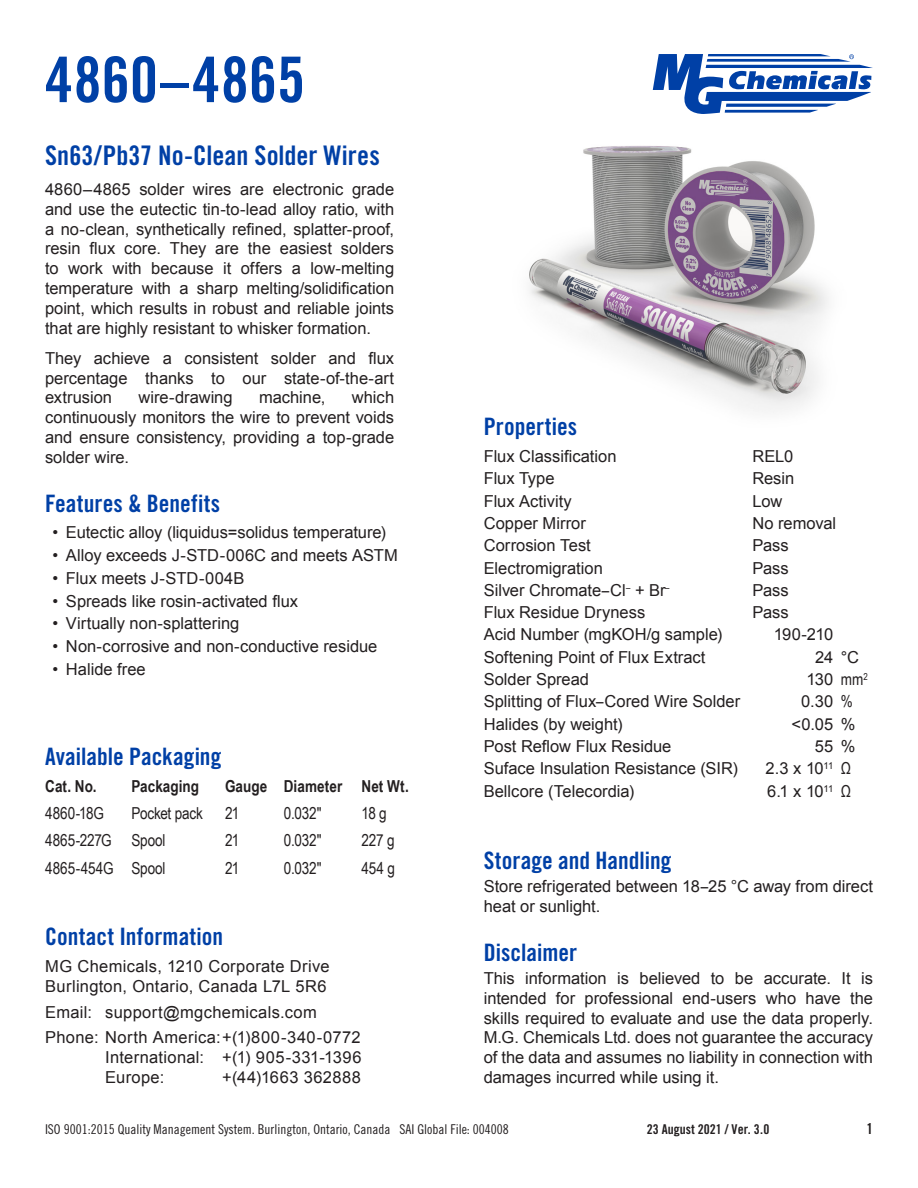
<style>
.page{position:relative;width:918px;height:1188px;background:#fff}
.page>*{position:absolute;margin:0;border:0;box-sizing:border-box;transform-origin:0 0}
.t1{font:63px "Trade Gothic Bold Cond Twenty";letter-spacing:.005em;color:#0040a6}
.Product_Name_Descrip{font:27px "Trade Gothic Bold Cond Twenty";color:#0040a6}
.H2_space_after{font:24px "Trade Gothic Bold Cond Twenty";color:#0040a6}
.Body_Text{font:16.5px/19.8px "Arial";color:#231f20;text-align:justify}
.Properties_List{font:16.5px "Arial";color:#231f20}
.Body_Text_1st_Paragr{font:16.5px/19.8px "Arial";color:#231f20;text-align:justify}
.Bullet_List_-_Featur{font:16.5px "Arial";color:#231f20}
.Contact_Information{font:16.5px "Arial";letter-spacing:.02em;color:#231f20}
.Table_Body_Text{font:16.5px "Arial Narrow";letter-spacing:-.01em;color:#231f20}
.Table_Heading{font:700 16.5px "Arial Narrow";letter-spacing:.005em;color:#231f20}
.t2{font:15px "Trade Gothic Bold Cond Twenty";color:#231f20}
.t3{font:13.5px "Trade Gothic LT Std Cn 18";color:#231f20}
.t4{font:13.5px "Trade Gothic Bold Cond Twenty";color:#231f20}
.s1{font-family:"Arial Narrow"}
</style>
<div class="page">
<svg style="left:653px;top:54px;width:220px;height:60px"></svg>
<img style="left:529px;top:146px;width:300px;height:267px">
<h1 class="t1" style="left:45px;top:41px;width:262px">4860<span class="s1">–</span>4865</h1>
<p class="Product_Name_Descrip" style="left:45px;top:139px;width:336px">Sn63/Pb37 No-Clean Solder Wires</p>
<p class="Body_Text" style="left:45px;top:179px;width:351px">4860–4865 solder wires are electronic grade and use the eutectic tin-to-lead alloy ratio, with a no-clean, synthetically refined, splatter-proof, resin flux core. They are the easiest solders to work with because it offers a low-melting temperature with a sharp melting/solidification point, which results in robust and reliable joints that are highly resistant to whisker formation.</p>
<p class="Body_Text" style="left:45px;top:348px;width:351px">They achieve a consistent solder and flux percentage thanks to our state-of-the-art extrusion</p>
<p class="Body_Text" style="left:45px;top:388px;width:351px;text-indent:307px">which continuously monitors the wire to prevent voids and ensure consistency, providing a top-grade solder wire.</p>
<p class="Body_Text" style="left:139px;top:388px;width:96px">wire-drawing</p>
<p class="Body_Text" style="left:259px;top:388px;width:68px">machine,</p>
<p class="H2_space_after" style="left:45px;top:488px;width:177px">Features &amp; Benefits</p>
<p class="Bullet_List_-_Featur" style="left:52px;top:522px;width:335px">• Eutectic alloy (liquidus=solidus temperature)</p>
<p class="Bullet_List_-_Featur" style="left:52px;top:544px;width:347px">• Alloy exceeds J-STD-006C and meets ASTM</p>
<p class="Bullet_List_-_Featur" style="left:52px;top:567px;width:193px">• Flux meets J-STD-004B</p>
<p class="Bullet_List_-_Featur" style="left:52px;top:590px;width:247px">• Spreads like rosin-activated flux</p>
<p class="Bullet_List_-_Featur" style="left:52px;top:613px;width:188px">• Virtually non-splattering</p>
<p class="Bullet_List_-_Featur" style="left:52px;top:636px;width:326px">• Non-corrosive and non-conductive residue</p>
<p class="Bullet_List_-_Featur" style="left:52px;top:658px;width:95px">• Halide free</p>
<p class="H2_space_after" style="left:45px;top:742px;width:178px">Available Packaging</p>
<p class="Table_Heading" style="left:45px;top:773px;width:53px">Cat. No.</p>
<p class="Table_Heading" style="left:131px;top:773px;width:69px">Packaging</p>
<p class="Table_Heading" style="left:225px;top:773px;width:44px">Gauge</p>
<p class="Table_Heading" style="left:284px;top:773px;width:60px">Diameter</p>
<p class="Table_Heading" style="left:362px;top:773px;width:49px">Net Wt.</p>
<p class="Table_Body_Text" style="left:45px;top:801px;width:60px">4860-18G</p>
<p class="Table_Body_Text" style="left:131px;top:801px;width:73px">Pocket pack</p>
<p class="Table_Body_Text" style="left:225px;top:801px;width:16px">21</p>
<p class="Table_Body_Text" style="left:284px;top:801px;width:39px">0.032″</p>
<p class="Table_Body_Text" style="left:362px;top:801px;width:27px">18 g</p>
<p class="Table_Body_Text" style="left:45px;top:828px;width:68px">4865-227G</p>
<p class="Table_Body_Text" style="left:131px;top:828px;width:36px">Spool</p>
<p class="Table_Body_Text" style="left:225px;top:828px;width:16px">21</p>
<p class="Table_Body_Text" style="left:284px;top:828px;width:39px">0.032″</p>
<p class="Table_Body_Text" style="left:362px;top:828px;width:35px">227 g</p>
<p class="Table_Body_Text" style="left:45px;top:856px;width:70px">4865-454G</p>
<p class="Table_Body_Text" style="left:131px;top:856px;width:36px">Spool</p>
<p class="Table_Body_Text" style="left:225px;top:856px;width:16px">21</p>
<p class="Table_Body_Text" style="left:284px;top:856px;width:39px">0.032″</p>
<p class="Table_Body_Text" style="left:362px;top:856px;width:35px">454 g</p>
<p class="H2_space_after" style="left:45px;top:922px;width:179px">Contact Information</p>
<p class="Contact_Information" style="left:45px;top:955px;width:286px">MG Chemicals, 1210 Corporate Drive</p>
<p class="Contact_Information" style="left:45px;top:975px;width:283px">Burlington, Ontario, Canada L7L 5R6</p>
<p class="Contact_Information" style="left:45px;top:1001px;width:273px">Email: support@mgchemicals.com</p>
<p class="Contact_Information" style="left:45px;top:1027px;width:317px">Phone: North America:+(1)800-340-0772</p>
<p class="Contact_Information" style="left:105px;top:1047px;width:258px">International: +(1) 905-331-1396</p>
<p class="Contact_Information" style="left:105px;top:1066px;width:60px">Europe:</p>
<p class="Contact_Information" style="left:222px;top:1066px;width:140px">+(44)1663 362888</p>
<p class="H2_space_after" style="left:484px;top:412px;width:95px">Properties</p>
<p class="Properties_List" style="left:484px;top:445px;width:134px">Flux Classification</p>
<p class="Properties_List" style="left:752px;top:445px;width:43px">REL0</p>
<p class="Properties_List" style="left:484px;top:468px;width:72px">Flux Type</p>
<p class="Properties_List" style="left:752px;top:468px;width:43px">Resin</p>
<p class="Properties_List" style="left:484px;top:490px;width:90px">Flux Activity</p>
<p class="Properties_List" style="left:752px;top:490px;width:32px">Low</p>
<p class="Properties_List" style="left:484px;top:512px;width:104px">Copper Mirror</p>
<p class="Properties_List" style="left:752px;top:512px;width:85px">No removal</p>
<p class="Properties_List" style="left:484px;top:535px;width:109px">Corrosion Test</p>
<p class="Properties_List" style="left:752px;top:535px;width:38px">Pass</p>
<p class="Properties_List" style="left:484px;top:557px;width:121px">Electromigration</p>
<p class="Properties_List" style="left:752px;top:557px;width:38px">Pass</p>
<p class="Properties_List" style="left:484px;top:579px;width:187px">Silver Chromate<span class="s1">–</span>Cl<sup>–</sup> + Br<sup>–</sup></p>
<p class="Properties_List" style="left:752px;top:579px;width:38px">Pass</p>
<p class="Properties_List" style="left:484px;top:602px;width:163px">Flux Residue Dryness</p>
<p class="Properties_List" style="left:752px;top:602px;width:38px">Pass</p>
<p class="Properties_List" style="left:484px;top:624px;width:240px">Acid Number (mgKOH/g sample)</p>
<p class="Properties_List" style="left:774px;top:624px;width:61px">190-210</p>
<p class="Properties_List" style="left:484px;top:646px;width:223px">Softening Point of Flux Extract</p>
<p class="Properties_List" style="left:815px;top:646px;width:45px">24 <span class="s1">°</span>C</p>
<p class="Properties_List" style="left:484px;top:669px;width:107px">Solder Spread</p>
<p class="Properties_List" style="left:806px;top:669px;width:63px">130 <span class="s1">mm</span><sup>2</sup></p>
<p class="Properties_List" style="left:484px;top:691px;width:258px">Splitting of Flux<span class="s1">–</span>Cored Wire Solder</p>
<p class="Properties_List" style="left:801px;top:691px;width:53px">0.30 <span class="s1">%</span></p>
<p class="Properties_List" style="left:484px;top:713px;width:140px">Halides (by weight)</p>
<p class="Properties_List" style="left:792px;top:713px;width:65px">&lt;0.05 %</p>
<p class="Properties_List" style="left:484px;top:735px;width:189px">Post Reflow Flux Residue</p>
<p class="Properties_List" style="left:815px;top:735px;width:42px">55 %</p>
<p class="Properties_List" style="left:484px;top:758px;width:256px">Suface Insulation Resistance (SIR)</p>
<p class="Properties_List" style="left:766px;top:758px;width:87px">2.3 x 10<sup>11</sup> <span class="s1">Ω</span></p>
<p class="Properties_List" style="left:484px;top:780px;width:152px">Bellcore (Telecordia)</p>
<p class="Properties_List" style="left:767px;top:780px;width:85px">6.1 x 10<sup>11</sup> <span class="s1">Ω</span></p>
<h2 class="H2_space_after" style="left:484px;top:846px;width:189px">Storage and Handling</h2>
<p class="Body_Text_1st_Paragr" style="left:484px;top:877px;width:391px">Store refrigerated between 18<span class="s1">–</span>25 °C away from direct heat or sunlight.</p>
<h2 class="H2_space_after" style="left:484px;top:938px;width:95px">Disclaimer</h2>
<p class="Body_Text_1st_Paragr" style="left:484px;top:968px;width:391px">This information is believed to be accurate. It is intended for professional end-users who have the skills required to evaluate and use the data properly.<br>M.G. Chemicals Ltd. does not guarantee the accuracy of the data and assumes no liability in connection with damages incurred while using it.</p>
<p class="t3" style="left:45px;top:1121px;width:465px">ISO 9001:2015 Quality Management System. Burlington, Ontario, Canada SAI Global File: 004008</p>
<p class="t4" style="left:647px;top:1121px;width:124px">23 August 2021 / Ver. 3.0</p>
<p class="t2" style="left:866px;top:1120px;width:8px">1</p>
</div>
